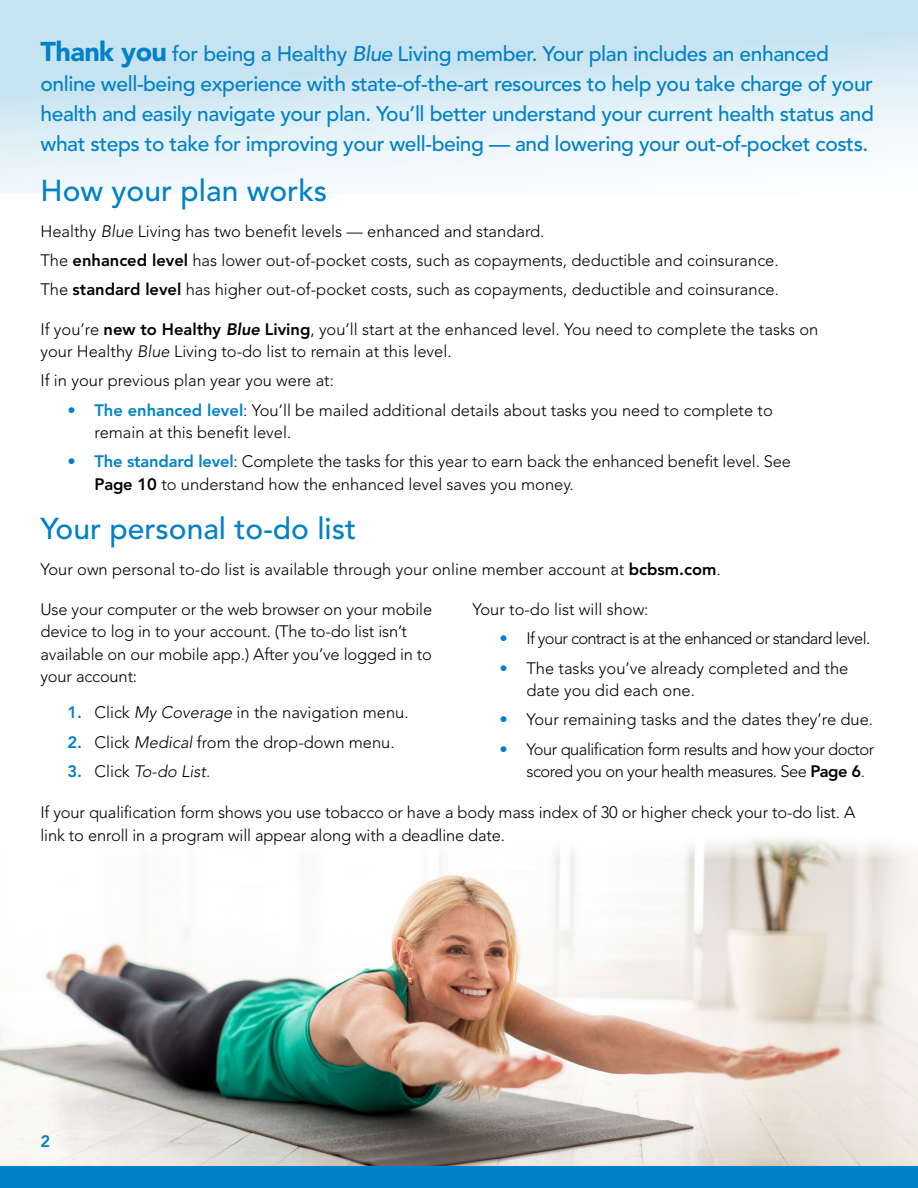
<style>
.page{position:relative;width:918px;height:1188px;background:#fff}
.page>*{position:absolute;margin:0;border:0;box-sizing:border-box;transform-origin:0 0}
.t1{font:500 30px "Avenir LT Std";color:#0081c9}
.t2{font:500 21px/30px "Avenir LT Std";letter-spacing:-.02em;color:#0081c9}
.t3{font:300 16.5px/22.5px "Avenir LT Std";color:#000}
.t4{font:300 16.5px/22.5px "Avenir LT Std";letter-spacing:-.03em;color:#000}
.t5{font:300 16.5px "Avenir LT Std";letter-spacing:-.04em;color:#000}
.t6{font:italic 300 16.5px "Avenir LT Std";color:#000}
.t7{font:800 16.5px "Avenir LT Std";color:#0081c9}
.s1{font-weight:900;font-size:27px}
.s2{font-style:italic}
.s3{font-weight:800}
.s4{font-weight:800;font-style:italic}
.s5{color:#0081c9}
.s6{font-weight:800;color:#0081c9}
.s7{font-weight:800;font-style:normal;color:#0081c9}
.s8{font-style:normal}
</style>
<div class="page">
<img style="left:0;top:838px;width:918px;height:328px">
<div style="left:0;top:0;width:918px;height:194px;background:linear-gradient(to bottom,#bcdeef,#f9fcfd)"></div>
<div style="left:0;top:1166px;width:918px;height:22px;background:#0081c9"></div>
<p class="t2" style="left:40px;top:39px;width:835px"><span class="s1">Thank you</span> for being a Healthy <span class="s2">Blue</span> Living member. Your plan includes an enhanced online well-being experience with state-of-the-art resources to help you take charge of your health and easily navigate your plan. You’ll better understand your current health status and what steps to take for improving your well-being — and lowering your out-of-pocket costs.</p>
<h1 class="t1" style="left:40px;top:173px;width:288px">How your plan works</h1>
<p class="t3" style="left:40px;top:216px;width:740px;line-height:29.2px">Healthy <span class="s2">Blue</span> Living has two benefit levels — enhanced and standard.<br>The <span class="s3">enhanced level</span> has lower out-of-pocket costs, such as copayments, deductible and coinsurance.<br>The <span class="s3">standard level</span> has higher out-of-pocket costs, such as copayments, deductible and coinsurance.</p>
<p class="t3" style="left:40px;top:318px;width:779px">If you’re <span class="s3">new to Healthy</span> <span class="s4">Blue</span> <span class="s3">Living</span>, you’ll start at the enhanced level. You need to complete the tasks on your Healthy <span class="s2">Blue</span> Living to-do list to remain at this level.</p>
<p class="t3" style="left:40px;top:369px;width:295px">If in your previous plan year you were at:</p>
<p class="t3" style="left:94px;top:399px;width:680px;text-indent:-27px"><span class="s5">•</span> <span class="s6">The enhanced level</span>: You’ll be mailed additional details about tasks you need to complete to remain at this benefit level.</p>
<p class="t3" style="left:94px;top:450px;width:698px;text-indent:-27px"><span class="s5">•</span> <span class="s6">The standard level</span>: Complete the tasks for this year to earn back the enhanced benefit level. See<br><span class="s3">Page 10</span> to understand how the enhanced level saves you money.</p>
<h1 class="t1" style="left:40px;top:512px;width:317px">Your personal to-do list</h1>
<p class="t3" style="left:40px;top:559px;width:682px">Your own personal to-do list is available through your online member account at <span class="s3">bcbsm.com</span>.</p>
<p class="t3" style="left:40px;top:598px;width:393px">Use your computer or the web browser on your mobile device to log in to your account. (The to-do list isn’t available on our mobile app.) After you’ve logged in to your account:</p>
<p class="t3" style="left:67px;top:702px;width:343px"><span class="s6">1.</span> Click <span class="s2">My Coverage</span> in the navigation menu.</p>
<p class="t3" style="left:67px;top:731px;width:329px"><span class="s6">2.</span> Click <span class="s2">Medical</span> from the drop-down menu.</p>
<p class="t6" style="left:67px;top:762px;width:144px"><span class="s7">3.</span> <span class="s8">Click</span> To-do List<span class="s8">.</span></p>
<p class="t3" style="left:472px;top:598px;width:178px">Your to-do list will show:</p>
<p class="t5" style="left:499px;top:629px;width:372px"><span class="s5">•</span> If your contract is at the enhanced or standard level.</p>
<p class="t3" style="left:526px;top:657px;width:323px;text-indent:-27px"><span class="s5">•</span> The tasks you’ve already completed and the date you did each one.</p>
<p class="t3" style="left:499px;top:708px;width:375px"><span class="s5">•</span> Your remaining tasks and the dates they’re due.</p>
<p class="t4" style="left:526px;top:738px;width:349px;text-indent:-27px"><span class="s5">•</span> Your qualification form results and how your doctor scored you on your health measures. See <span class="s3">Page 6</span>.</p>
<p class="t3" style="left:40px;top:801px;width:816px">If your qualification form shows you use tobacco or have a body mass index of 30 or higher check your to-do list. A link to enroll in a program will appear along with a deadline date.</p>
<p class="t7" style="left:40px;top:1131px;width:11px">2</p>
</div>
